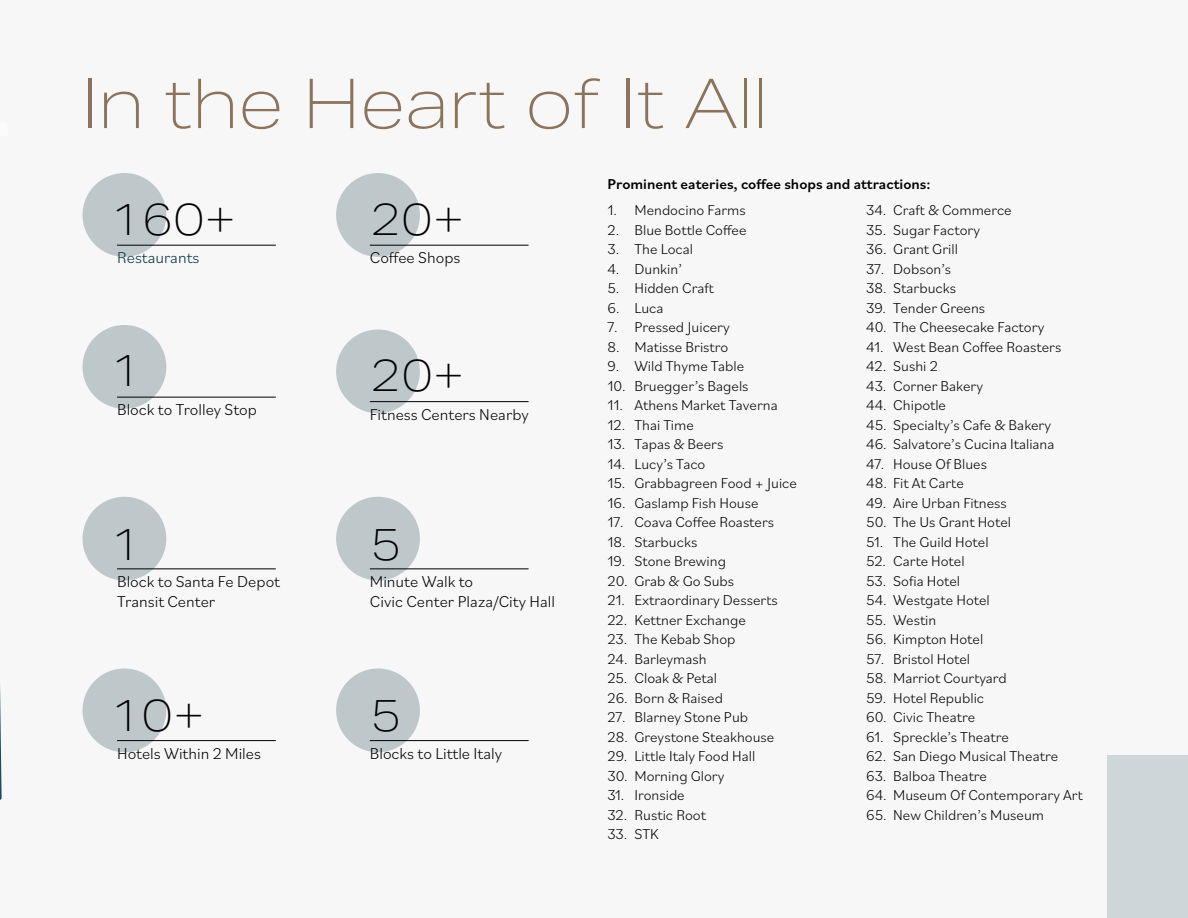
<style>
.page{position:relative;width:1188px;height:918px;background:#f7f7f7}
.page>*{position:absolute;margin:0;border:0;box-sizing:border-box;transform-origin:0 0}
.t1{font:100 69px "Aktiv Grotesk Ex";color:#8c735d}
.t2{font:100 45px "Aktiv Grotesk Ex";color:#000}
.t3{font:300 16.5px/19.8px "Bilo";color:#000}
.t4{font:300 16.5px "Bilo";color:#0a3140}
.t5{font:300 15px "Bilo";color:#000}
.t6{font:500 15px "Bilo";color:#000}
</style>
<div class="page">
<div style="left:83px;top:173px;width:83px;height:84px;background:#bec8cb;border-radius:50%"></div>
<hr style="left:117px;top:245px;width:159px;height:1px;background:#000">
<div style="left:336px;top:173px;width:84px;height:84px;background:#bec8cb;border-radius:50%"></div>
<hr style="left:370px;top:245px;width:159px;height:1px;background:#000">
<div style="left:336px;top:329px;width:84px;height:84px;background:#bec8cb;border-radius:50%"></div>
<hr style="left:370px;top:401px;width:159px;height:1px;background:#000">
<div style="left:83px;top:325px;width:83px;height:84px;background:#bec8cb;border-radius:50%"></div>
<hr style="left:117px;top:397px;width:159px;height:1px;background:#000">
<div style="left:336px;top:497px;width:84px;height:84px;background:#bec8cb;border-radius:50%"></div>
<hr style="left:370px;top:568px;width:159px;height:1px;background:#000">
<div style="left:83px;top:497px;width:83px;height:84px;background:#bec8cb;border-radius:50%"></div>
<hr style="left:117px;top:568px;width:159px;height:1px;background:#000">
<div style="left:336px;top:668px;width:84px;height:84px;background:#bec8cb;border-radius:50%"></div>
<hr style="left:370px;top:740px;width:159px;height:1px;background:#000">
<div style="left:83px;top:668px;width:83px;height:84px;background:#bec8cb;border-radius:50%"></div>
<hr style="left:117px;top:740px;width:159px;height:1px;background:#000">
<div style="left:1108px;top:756px;width:80px;height:162px;background:#ced6d9"></div>
<svg style="left:0;top:686px;width:2px;height:114px"></svg>
<h1 class="t1" style="left:81px;top:64px;width:689px">In the Heart of It All</h1>
<h2 class="t2" style="left:110px;top:193px;width:127px">160+</h2>
<h2 class="t2" style="left:370px;top:193px;width:96px">20+</h2>
<p class="t4" style="left:117px;top:246px;width:84px">Restaurants</p>
<p class="t3" style="left:370px;top:247px;width:92px">Coffee Shops</p>
<h2 class="t2" style="left:110px;top:345px;width:33px">1</h2>
<h2 class="t2" style="left:370px;top:349px;width:96px">20+</h2>
<p class="t3" style="left:117px;top:399px;width:141px">Block to Trolley Stop</p>
<p class="t3" style="left:370px;top:403px;width:160px">Fitness Centers Nearby</p>
<h2 class="t2" style="left:110px;top:518px;width:33px">1</h2>
<h2 class="t2" style="left:370px;top:518px;width:33px">5</h2>
<p class="t3" style="left:117px;top:570px;width:164px">Block to Santa Fe Depot<br>Transit Center</p>
<p class="t3" style="left:370px;top:570px;width:187px">Minute Walk to<br>Civic Center Plaza/City Hall</p>
<h2 class="t2" style="left:110px;top:690px;width:96px">10+</h2>
<h2 class="t2" style="left:370px;top:690px;width:33px">5</h2>
<p class="t3" style="left:117px;top:742px;width:145px">Hotels Within 2 Miles</p>
<p class="t3" style="left:370px;top:742px;width:134px">Blocks to Little Italy</p>
<p class="t6" style="left:608px;top:174px;width:325px">Prominent eateries, coffee shops and attractions:</p>
<p class="t5" style="left:608px;top:200px;width:140px">1. Mendocino Farms</p>
<p class="t5" style="left:608px;top:219px;width:141px">2. Blue Bottle Coffee</p>
<p class="t5" style="left:608px;top:239px;width:87px">3. The Local</p>
<p class="t5" style="left:608px;top:258px;width:76px">4. Dunkin’</p>
<p class="t5" style="left:608px;top:278px;width:108px">5. Hidden Craft</p>
<p class="t5" style="left:608px;top:297px;width:58px">6. Luca</p>
<p class="t5" style="left:608px;top:317px;width:124px">7. Pressed Juicery</p>
<p class="t5" style="left:608px;top:336px;width:122px">8. Matisse Bristro</p>
<p class="t5" style="left:608px;top:356px;width:138px">9. Wild Thyme Table</p>
<p class="t5" style="left:608px;top:375px;width:143px">10. Bruegger’s Bagels</p>
<p class="t5" style="left:608px;top:395px;width:172px">11. Athens Market Taverna</p>
<p class="t5" style="left:608px;top:414px;width:88px">12. Thai Time</p>
<p class="t5" style="left:608px;top:434px;width:117px">13. Tapas &amp; Beers</p>
<p class="t5" style="left:608px;top:453px;width:99px">14. Lucy’s Taco</p>
<p class="t5" style="left:608px;top:473px;width:191px">15. Grabbagreen Food + Juice</p>
<p class="t5" style="left:608px;top:492px;width:153px">16. Gaslamp Fish House</p>
<p class="t5" style="left:608px;top:512px;width:168px">17. Coava Coffee Roasters</p>
<p class="t5" style="left:608px;top:531px;width:91px">18. Starbucks</p>
<p class="t5" style="left:608px;top:551px;width:120px">19. Stone Brewing</p>
<p class="t5" style="left:608px;top:570px;width:128px">20. Grab &amp; Go Subs</p>
<p class="t5" style="left:608px;top:590px;width:172px">21. Extraordinary Desserts</p>
<p class="t5" style="left:608px;top:609px;width:140px">22. Kettner Exchange</p>
<p class="t5" style="left:608px;top:629px;width:130px">23. The Kebab Shop</p>
<p class="t5" style="left:608px;top:648px;width:101px">24. Barleymash</p>
<p class="t5" style="left:608px;top:668px;width:111px">25. Cloak &amp; Petal</p>
<p class="t5" style="left:608px;top:687px;width:117px">26. Born &amp; Raised</p>
<p class="t5" style="left:608px;top:707px;width:142px">27. Blarney Stone Pub</p>
<p class="t5" style="left:608px;top:726px;width:168px">28. Greystone Steakhouse</p>
<p class="t5" style="left:608px;top:746px;width:149px">29. Little Italy Food Hall</p>
<p class="t5" style="left:608px;top:765px;width:119px">30. Morning Glory</p>
<p class="t5" style="left:608px;top:785px;width:79px">31. Ironside</p>
<p class="t5" style="left:608px;top:804px;width:100px">32. Rustic Root</p>
<p class="t5" style="left:608px;top:824px;width:53px">33. STK</p>
<p class="t5" style="left:866px;top:200px;width:147px">34. Craft &amp; Commerce</p>
<p class="t5" style="left:866px;top:219px;width:116px">35. Sugar Factory</p>
<p class="t5" style="left:866px;top:239px;width:93px">36. Grant Grill</p>
<p class="t5" style="left:866px;top:258px;width:86px">37. Dobson’s</p>
<p class="t5" style="left:866px;top:278px;width:91px">38. Starbucks</p>
<p class="t5" style="left:866px;top:297px;width:121px">39. Tender Greens</p>
<p class="t5" style="left:866px;top:317px;width:180px">40. The Cheesecake Factory</p>
<p class="t5" style="left:866px;top:336px;width:197px">41. West Bean Coffee Roasters</p>
<p class="t5" style="left:866px;top:356px;width:73px">42. Sushi 2</p>
<p class="t5" style="left:866px;top:375px;width:118px">43. Corner Bakery</p>
<p class="t5" style="left:866px;top:395px;width:81px">44. Chipotle</p>
<p class="t5" style="left:866px;top:414px;width:187px">45. Specialty’s Cafe &amp; Bakery</p>
<p class="t5" style="left:866px;top:434px;width:190px">46. Salvatore’s Cucina Italiana</p>
<p class="t5" style="left:866px;top:453px;width:122px">47. House Of Blues</p>
<p class="t5" style="left:866px;top:473px;width:99px">48. Fit At Carte</p>
<p class="t5" style="left:866px;top:492px;width:142px">49. Aire Urban Fitness</p>
<p class="t5" style="left:866px;top:512px;width:146px">50. The Us Grant Hotel</p>
<p class="t5" style="left:866px;top:531px;width:124px">51. The Guild Hotel</p>
<p class="t5" style="left:866px;top:551px;width:100px">52. Carte Hotel</p>
<p class="t5" style="left:866px;top:570px;width:96px">53. Sofia Hotel</p>
<p class="t5" style="left:866px;top:590px;width:125px">54. Westgate Hotel</p>
<p class="t5" style="left:866px;top:609px;width:72px">55. Westin</p>
<p class="t5" style="left:866px;top:629px;width:119px">56. Kimpton Hotel</p>
<p class="t5" style="left:866px;top:648px;width:105px">57. Bristol Hotel</p>
<p class="t5" style="left:866px;top:668px;width:142px">58. Marriot Courtyard</p>
<p class="t5" style="left:866px;top:687px;width:120px">59. Hotel Republic</p>
<p class="t5" style="left:866px;top:707px;width:110px">60. Civic Theatre</p>
<p class="t5" style="left:866px;top:726px;width:144px">61. Spreckle’s Theatre</p>
<p class="t5" style="left:866px;top:746px;width:193px">62. San Diego Musical Theatre</p>
<p class="t5" style="left:866px;top:765px;width:122px">63. Balboa Theatre</p>
<p class="t5" style="left:866px;top:785px;width:218px">64. Museum Of Contemporary Art</p>
<p class="t5" style="left:866px;top:804px;width:179px">65. New Children’s Museum</p>
</div>
